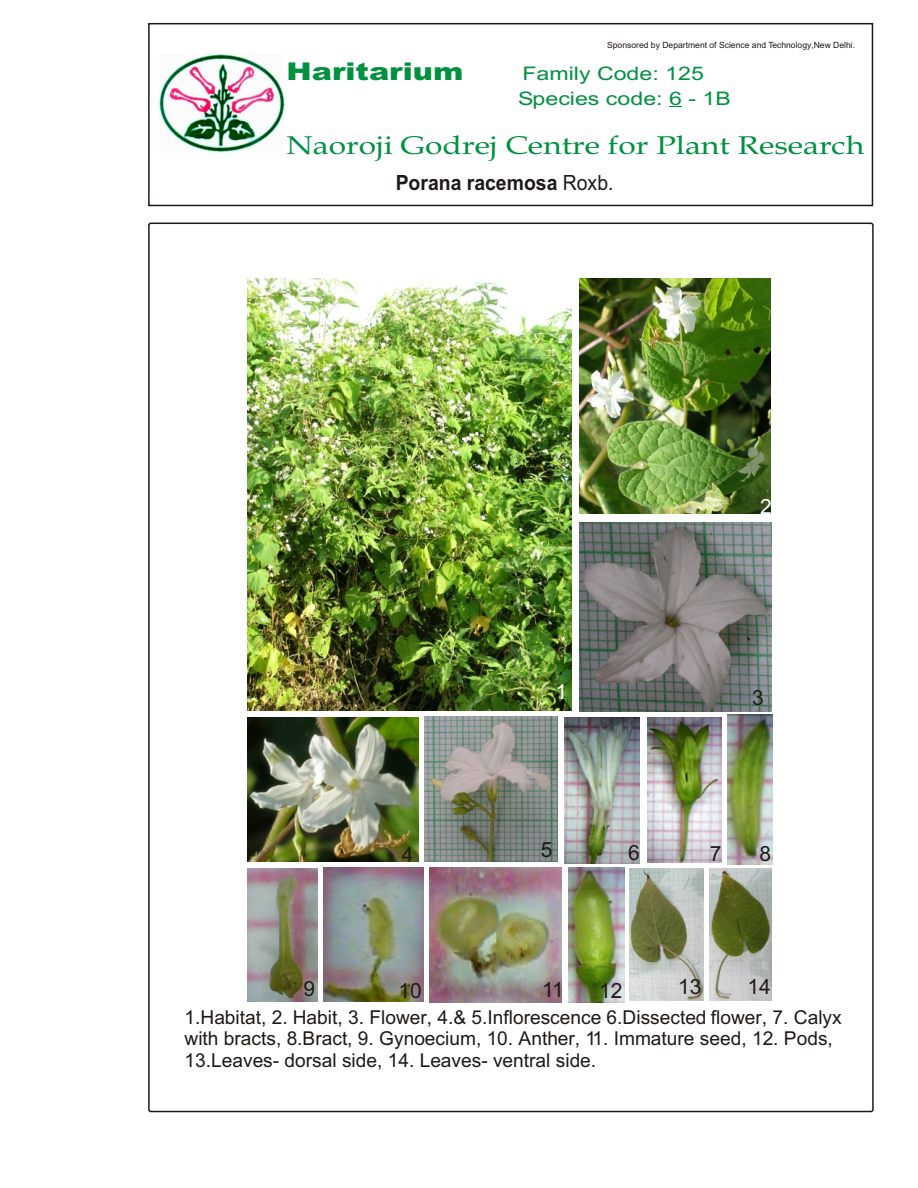
<style>
.page{position:relative;width:918px;height:1188px;background:#fff}
.page>*{position:absolute;margin:0;border:0;box-sizing:border-box;transform-origin:0 0}
.t1{font:25.65px "Book Antiqua";color:#009140;scale:1.24 1}
.t2{font:900 24.45px "Arial";color:#009140;scale:1.24 1}
.t3{font:700 21px "Arial";color:#1f1a17;scale:.92 1}
.t4{font:21px "Arial";color:#1f1a17}
.t5{font:21px "Arial";color:#fff}
.t6{font:19.2px/21.5px "Arial";color:#1f1a17}
.t7{font:18.6px/24.5px "Arial";color:#009140;scale:1.24 1}
.t8{font:8.55px "Arial";color:#1f1a17}
.s1{font-weight:400}
</style>
<div class="page">
<img style="left:247px;top:278px;width:324px;height:432px">
<img style="left:579px;top:278px;width:192px;height:236px">
<img style="left:248px;top:717px;width:171px;height:144px">
<img style="left:425px;top:716px;width:132px;height:145px">
<img style="left:709px;top:868px;width:62px;height:133px">
<img style="left:630px;top:869px;width:73px;height:132px">
<img style="left:580px;top:522px;width:191px;height:190px">
<img style="left:565px;top:717px;width:75px;height:146px">
<img style="left:727px;top:715px;width:45px;height:149px">
<img style="left:248px;top:868px;width:69px;height:134px">
<img style="left:429px;top:867px;width:133px;height:135px">
<img style="left:647px;top:717px;width:75px;height:146px">
<img style="left:323px;top:868px;width:100px;height:133px">
<img style="left:568px;top:868px;width:56px;height:134px">
<svg style="left:669px;top:106px;width:13px;height:1px"></svg>
<img style="left:160px;top:55px;width:124px;height:97px">
<div style="left:148px;top:23px;width:725px;height:183px;border:2px solid #1f1a17"></div>
<p class="t8" style="left:607px;top:42px;width:250px">Sponsored by Department of Science and Technology,New Delhi.</p>
<p class="t2" style="left:287px;top:63px;width:144px">Haritarium</p>
<p class="t7" style="left:518px;top:63px;width:173px">Family Code: 125<br>Species code: 6 - 1B</p>
<h1 class="t1" style="left:287px;top:136px;width:467px">Naoroji Godrej Centre for Plant Research</h1>
<p class="t3" style="left:396px;top:174px;width:238px">Porana racemosa <span class="s1">Roxb.</span></p>
<p class="t5" style="left:556px;top:683px;width:13px">1</p>
<p class="t5" style="left:760px;top:499px;width:13px">2</p>
<p class="t4" style="left:752px;top:690px;width:13px">3</p>
<p class="t4" style="left:402px;top:846px;width:13px">4</p>
<p class="t4" style="left:541px;top:842px;width:13px">5</p>
<p class="t4" style="left:628px;top:844px;width:13px">6</p>
<p class="t4" style="left:710px;top:846px;width:13px">7</p>
<p class="t4" style="left:759px;top:846px;width:13px">8</p>
<p class="t4" style="left:303px;top:980px;width:13px">9</p>
<p class="t4" style="left:399px;top:983px;width:25px">10</p>
<p class="t4" style="left:542px;top:982px;width:23px">11</p>
<p class="t4" style="left:599px;top:982px;width:25px">12</p>
<p class="t4" style="left:678px;top:978px;width:25px">13</p>
<p class="t4" style="left:747px;top:979px;width:25px">14</p>
<p class="t6" style="left:185px;top:1008px;width:659px">1.Habitat, 2. Habit, 3. Flower, 4.&amp; 5.Inflorescence 6.Dissected flower, 7. Calyx with bracts, 8.Bract, 9. Gynoecium, 10. Anther, 11. Immature seed, 12. Pods,<br>13.Leaves- dorsal side, 14. Leaves- ventral side.</p>
</div>
